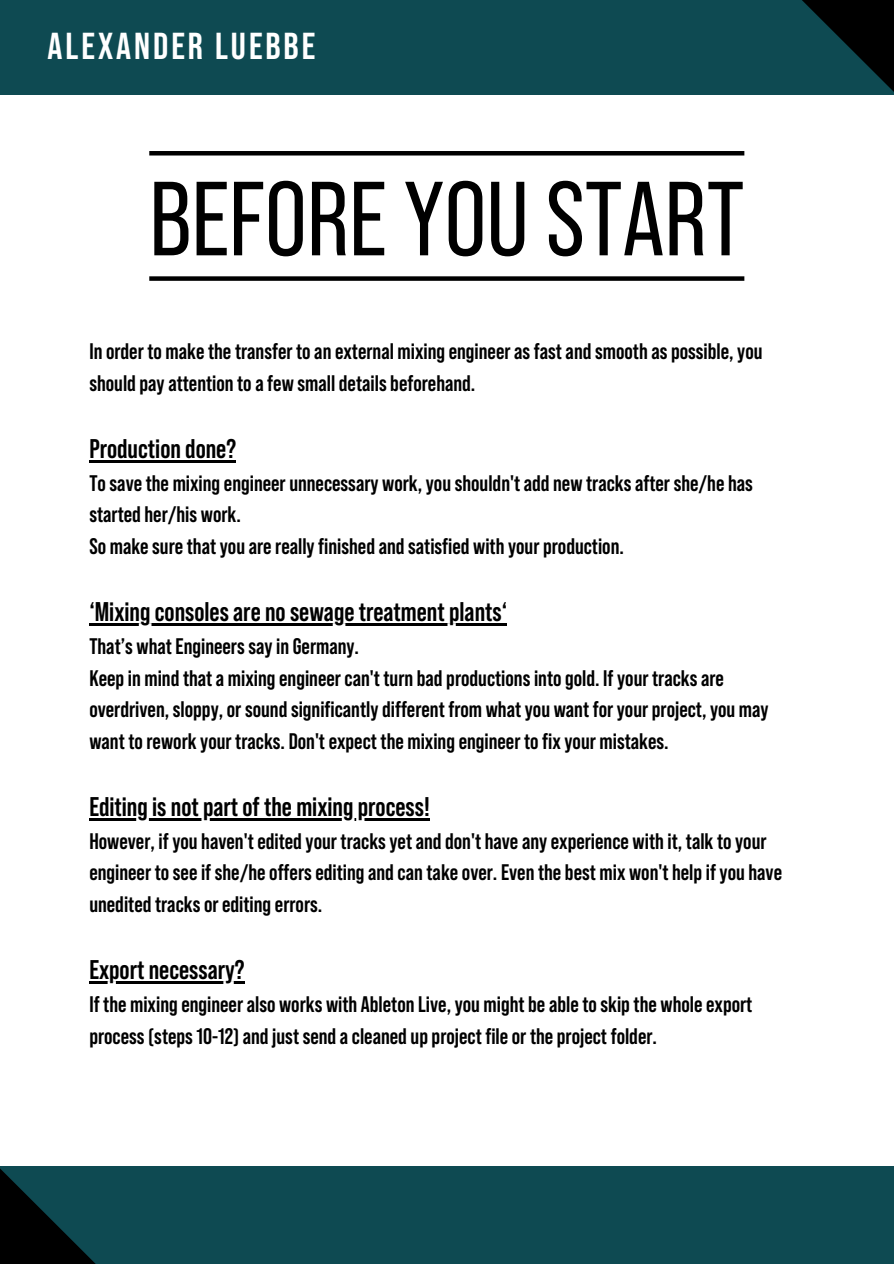
<style>
.page{position:relative;width:894px;height:1264px;background:#fff}
.page>*{position:absolute;margin:0;border:0;box-sizing:border-box;transform-origin:0 0}
.t1{font:105px "Bebas Neue Pro";color:#000}
.t2{font:700 37.5px "Bebas Neue Pro";letter-spacing:.08em;color:#fff}
.t3{font:700 27px "Bebas Neue Pro";color:#000}
.t4{font:700 22.5px/31.5px "Bebas Neue Pro";color:#000}
</style>
<div class="page">
<div style="left:0;top:1166px;width:893px;height:97px;background:#0e4a52"></div>
<div style="left:0;top:0;width:893px;height:95px;background:#0e4a52"></div>
<svg style="left:693px;top:0;width:200px;height:156px"></svg>
<svg style="left:0;top:1168px;width:95px;height:95px"></svg>
<div style="left:149px;top:276px;width:595px;height:5px;background:#000"></div>
<hr style="left:149px;top:151px;width:595px;height:4px;background:#000">
<hr style="left:89px;top:460px;width:147px;height:3px;background:#000">
<hr style="left:89px;top:623px;width:418px;height:3px;background:#000">
<hr style="left:89px;top:818px;width:340px;height:2px;background:#000">
<hr style="left:89px;top:981px;width:155px;height:2px;background:#000">
<p class="t2" style="left:48px;top:22px;width:269px">ALEXANDER LUEBBE</p>
<p class="t1" style="left:149px;top:150px;width:596px">BEFORE YOU START</p>
<h2 class="t4" style="left:89px;top:334px;width:674px">In order to make the transfer to an external mixing engineer as fast and smooth as possible, you should pay attention to a few small details beforehand.</h2>
<p class="t3" style="left:89px;top:431px;width:148px">Production done?</p>
<p class="t4" style="left:89px;top:466px;width:665px">To save the mixing engineer unnecessary work, you shouldn't add new tracks after she/he has started her/his work.</p>
<h1 class="t4" style="left:89px;top:529px;width:536px">So make sure that you are really finished and satisfied with your production.</h1>
<p class="t3" style="left:89px;top:594px;width:419px">‘Mixing consoles are no sewage treatment plants‘</p>
<p class="t4" style="left:89px;top:629px;width:271px">That’s what Engineers say in Germany.</p>
<p class="t4" style="left:89px;top:661px;width:680px">Keep in mind that a mixing engineer can't turn bad productions into gold. If your tracks are overdriven, sloppy, or sound significantly different from what you want for your project, you may want to rework your tracks. Don't expect the mixing engineer to fix your mistakes.</p>
<p class="t3" style="left:89px;top:789px;width:342px">Editing is not part of the mixing process!</p>
<p class="t4" style="left:89px;top:824px;width:694px">However, if you haven't edited your tracks yet and don't have any experience with it, talk to your engineer to see if she/he offers editing and can take over. Even the best mix won't help if you have unedited tracks or editing errors.</p>
<p class="t3" style="left:89px;top:952px;width:157px">Export necessary?</p>
<p class="t4" style="left:89px;top:987px;width:664px">If the mixing engineer also works with Ableton Live, you might be able to skip the whole export process (steps 10-12) and just send a cleaned up project file or the project folder.</p>
</div>
